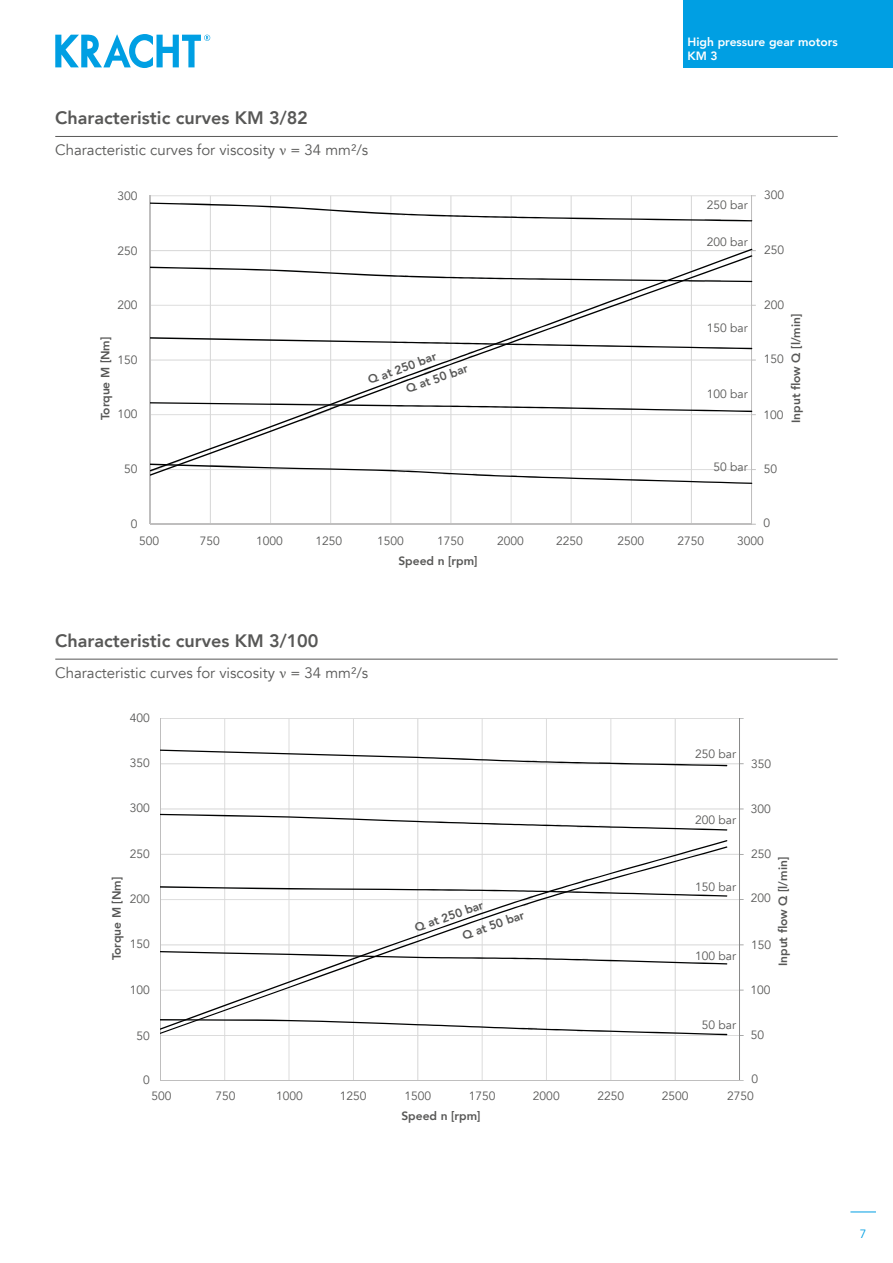
<style>
.page{position:relative;width:893px;height:1263px;background:#fff}
.page>*{position:absolute;margin:0;border:0;box-sizing:border-box;transform-origin:0 0}
.t1{font:800 18px "Avenir";color:#575756}
.t2{font:15px "Avenir";color:#575756}
.t3{font:12px "Avenir";color:#575756}
.t4{font:800 12px/22.6px "Avenir";color:#575756}
.t5{font:800 12px/14.4px "Avenir";color:#fff}
.t6{font:12px "Avenir";color:#009fe3}
.s1{font-family:"Minion Pro"}
</style>
<div class="page">
<svg style="left:850px;top:1211px;width:26px;height:1px"></svg>
<hr style="left:55px;top:136px;width:783px;height:1px;background:#575756">
<svg style="left:55px;top:34px;width:155px;height:34px"></svg>
<hr style="left:0;top:0;width:1px;height:68px;background:#009fe3">
<div style="left:683px;top:0;width:210px;height:68px;background:#009fe3"></div>
<hr style="left:55px;top:659px;width:783px;height:1px;background:#575756">
<hr style="left:150px;top:195px;width:601px;height:1px;background:#d9d9d9">
<hr style="left:691px;top:196px;width:1px;height:328px;background:#d9d9d9">
<hr style="left:631px;top:196px;width:1px;height:328px;background:#d9d9d9">
<hr style="left:571px;top:196px;width:1px;height:328px;background:#d9d9d9">
<hr style="left:511px;top:196px;width:1px;height:328px;background:#d9d9d9">
<hr style="left:450px;top:196px;width:1px;height:328px;background:#d9d9d9">
<hr style="left:390px;top:196px;width:1px;height:328px;background:#d9d9d9">
<hr style="left:330px;top:196px;width:1px;height:328px;background:#d9d9d9">
<hr style="left:270px;top:196px;width:1px;height:328px;background:#d9d9d9">
<hr style="left:210px;top:196px;width:1px;height:328px;background:#d9d9d9">
<hr style="left:751px;top:196px;width:1px;height:328px;background:#bfbebe">
<hr style="left:150px;top:196px;width:1px;height:328px;background:#bfbebe">
<hr style="left:150px;top:524px;width:601px;height:1px;background:#bfbebe">
<svg style="left:390px;top:469px;width:366px;height:15px"></svg>
<svg style="left:150px;top:202px;width:602px;height:19px"></svg>
<svg style="left:150px;top:471px;width:602px;height:5px"></svg>
<svg style="left:150px;top:249px;width:602px;height:222px"></svg>
<hr style="left:160px;top:718px;width:579px;height:1px;background:#d9d9d9">
<hr style="left:160px;top:763px;width:579px;height:1px;background:#d9d9d9">
<hr style="left:160px;top:808px;width:579px;height:1px;background:#d9d9d9">
<hr style="left:160px;top:854px;width:579px;height:1px;background:#d9d9d9">
<hr style="left:160px;top:899px;width:579px;height:1px;background:#d9d9d9">
<hr style="left:160px;top:944px;width:579px;height:1px;background:#d9d9d9">
<hr style="left:160px;top:990px;width:579px;height:1px;background:#d9d9d9">
<hr style="left:160px;top:1035px;width:579px;height:1px;background:#d9d9d9">
<hr style="left:675px;top:718px;width:1px;height:362px;background:#d9d9d9">
<hr style="left:610px;top:718px;width:1px;height:362px;background:#d9d9d9">
<hr style="left:546px;top:718px;width:1px;height:362px;background:#d9d9d9">
<hr style="left:482px;top:718px;width:1px;height:362px;background:#d9d9d9">
<hr style="left:417px;top:718px;width:1px;height:362px;background:#d9d9d9">
<hr style="left:353px;top:718px;width:1px;height:362px;background:#d9d9d9">
<hr style="left:289px;top:718px;width:1px;height:362px;background:#d9d9d9">
<hr style="left:224px;top:718px;width:1px;height:362px;background:#d9d9d9">
<hr style="left:739px;top:718px;width:1px;height:362px;background:#888989">
<hr style="left:160px;top:718px;width:1px;height:362px;background:#bfbebe">
<hr style="left:160px;top:1080px;width:579px;height:1px;background:#bfbebe">
<svg style="left:288px;top:1034px;width:439px;height:1px"></svg>
<svg style="left:160px;top:814px;width:567px;height:16px"></svg>
<svg style="left:160px;top:749px;width:567px;height:17px"></svg>
<svg style="left:160px;top:840px;width:567px;height:190px"></svg>
<h1 class="t1" style="left:55px;top:104px;width:254px">Characteristic curves KM 3/82</h1>
<p class="t2" style="left:55px;top:141px;width:315px">Characteristic curves for viscosity <span class="s1">ν</span> = 34 mm²/s</p>
<p class="t5" style="left:688px;top:35px;width:152px">High pressure gear motors<br>KM 3</p>
<p class="t3" style="left:117px;top:188px;width:22px">300</p>
<p class="t3" style="left:764px;top:188px;width:22px">300</p>
<p class="t3" style="left:707px;top:197px;width:42px">250 bar</p>
<p class="t3" style="left:707px;top:235px;width:42px">200 bar</p>
<p class="t3" style="left:764px;top:243px;width:22px">250</p>
<p class="t3" style="left:117px;top:243px;width:22px">250</p>
<p class="t3" style="left:117px;top:297px;width:22px">200</p>
<p class="t3" style="left:764px;top:298px;width:22px">200</p>
<p class="t4" style="left:94px;top:420px;width:85px;rotate:-90deg">Torque M [Nm]</p>
<p class="t3" style="left:117px;top:352px;width:22px">150</p>
<p class="t3" style="left:117px;top:407px;width:22px">100</p>
<p class="t4" style="left:364px;top:370px;width:73px;rotate:-20deg">Q at 250 bar</p>
<p class="t4" style="left:403px;top:378px;width:66px;rotate:-19deg">Q at 50 bar</p>
<p class="t3" style="left:707px;top:320px;width:42px">150 bar</p>
<p class="t3" style="left:707px;top:386px;width:42px">100 bar</p>
<p class="t4" style="left:785px;top:423px;width:111px;rotate:-90deg">Input flow Q [l/min]</p>
<p class="t3" style="left:764px;top:352px;width:22px">150</p>
<p class="t3" style="left:764px;top:407px;width:22px">100</p>
<p class="t3" style="left:124px;top:462px;width:15px">50</p>
<p class="t3" style="left:713px;top:460px;width:36px">50 bar</p>
<p class="t3" style="left:764px;top:462px;width:15px">50</p>
<p class="t3" style="left:131px;top:517px;width:8px">0</p>
<p class="t3" style="left:763px;top:516px;width:8px">0</p>
<p class="t3" style="left:139px;top:534px;width:22px">500</p>
<p class="t3" style="left:200px;top:534px;width:22px">750</p>
<p class="t3" style="left:256px;top:534px;width:28px">1000</p>
<p class="t3" style="left:316px;top:534px;width:28px">1250</p>
<p class="t3" style="left:377px;top:534px;width:28px">1500</p>
<p class="t3" style="left:437px;top:534px;width:28px">1750</p>
<p class="t3" style="left:497px;top:534px;width:28px">2000</p>
<p class="t3" style="left:556px;top:534px;width:28px">2250</p>
<p class="t3" style="left:618px;top:534px;width:28px">2500</p>
<p class="t3" style="left:677px;top:534px;width:28px">2750</p>
<p class="t3" style="left:737px;top:534px;width:28px">3000</p>
<h1 class="t1" style="left:55px;top:627px;width:265px">Characteristic curves KM 3/100</h1>
<p class="t2" style="left:55px;top:664px;width:315px">Characteristic curves for viscosity <span class="s1">ν</span> = 34 mm²/s</p>
<p class="t3" style="left:130px;top:711px;width:22px">400</p>
<p class="t3" style="left:130px;top:756px;width:22px">350</p>
<p class="t3" style="left:130px;top:801px;width:22px">300</p>
<p class="t3" style="left:130px;top:847px;width:22px">250</p>
<p class="t3" style="left:130px;top:892px;width:22px">200</p>
<p class="t3" style="left:130px;top:937px;width:22px">150</p>
<p class="t3" style="left:130px;top:982px;width:22px">100</p>
<p class="t3" style="left:137px;top:1028px;width:15px">50</p>
<p class="t3" style="left:143px;top:1073px;width:8px">0</p>
<p class="t4" style="left:105px;top:960px;width:85px;rotate:-90deg">Torque M [Nm]</p>
<p class="t4" style="left:398px;top:550px;width:81px">Speed n [rpm]</p>
<p class="t4" style="left:452px;top:903px;width:66px;text-indent:-43px;rotate:-19deg">Q at 250 bar<br>Q at 50 bar</p>
<p class="t3" style="left:695px;top:747px;width:42px">250 bar</p>
<p class="t3" style="left:695px;top:813px;width:42px">200 bar</p>
<p class="t3" style="left:695px;top:879px;width:42px">150 bar</p>
<p class="t3" style="left:695px;top:949px;width:42px">100 bar</p>
<p class="t3" style="left:702px;top:1018px;width:36px">50 bar</p>
<p class="t3" style="left:751px;top:756px;width:22px">350</p>
<p class="t3" style="left:751px;top:801px;width:22px">300</p>
<p class="t3" style="left:751px;top:846px;width:22px">250</p>
<p class="t3" style="left:751px;top:891px;width:22px">200</p>
<p class="t3" style="left:751px;top:937px;width:22px">150</p>
<p class="t3" style="left:750px;top:983px;width:22px">100</p>
<p class="t3" style="left:751px;top:1027px;width:15px">50</p>
<p class="t3" style="left:751px;top:1072px;width:8px">0</p>
<p class="t4" style="left:772px;top:966px;width:111px;rotate:-90deg">Input flow Q [l/min]</p>
<p class="t3" style="left:152px;top:1089px;width:22px">500</p>
<p class="t3" style="left:215px;top:1089px;width:22px">750</p>
<p class="t3" style="left:276px;top:1089px;width:28px">1000</p>
<p class="t3" style="left:340px;top:1089px;width:28px">1250</p>
<p class="t3" style="left:405px;top:1089px;width:28px">1500</p>
<p class="t3" style="left:469px;top:1089px;width:28px">1750</p>
<p class="t3" style="left:533px;top:1089px;width:28px">2000</p>
<p class="t3" style="left:597px;top:1089px;width:28px">2250</p>
<p class="t3" style="left:662px;top:1089px;width:28px">2500</p>
<p class="t3" style="left:727px;top:1089px;width:28px">2750</p>
<p class="t4" style="left:401px;top:1105px;width:81px">Speed n [rpm]</p>
<p class="t6" style="left:860px;top:1227px;width:8px">7</p>
</div>
